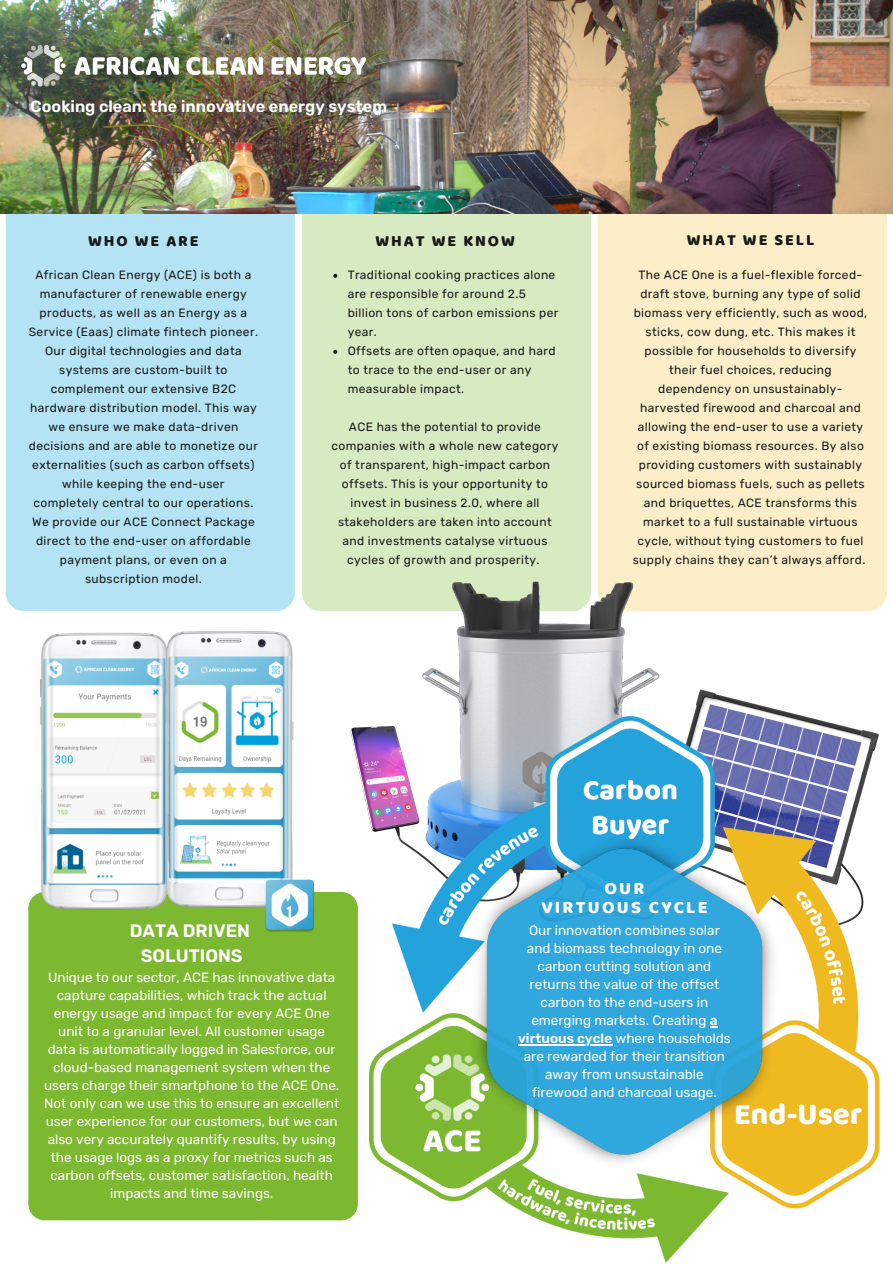
<style>
.page{position:relative;width:893px;height:1264px;background:#fff}
.page>*{position:absolute;margin:0;border:0;box-sizing:border-box;transform-origin:0 0}
.t1{font:600 18px/24.6px "Rubik";color:#fff;text-align:center}
.t2{font:18px/19px "Baloo Chettan";letter-spacing:.12em;color:#fff;text-align:center}
.t3{font:600 16.2px "Rubik";color:#fff}
.t4{font:15.9px "Baloo Chettan";letter-spacing:.12em;color:#191919}
.t5{font:13.5px/18px "Rubik";color:#fff;text-align:center}
.t6{font:12px/19px "Rubik";letter-spacing:.03em;color:#191919;text-align:center}
.s1{font-weight:600}
</style>
<div class="page">
<div style="left:6px;top:183px;width:289px;height:428px;background:#b4e3f4;border-radius:19px"></div>
<div style="left:302px;top:183px;width:289px;height:428px;background:#d8eac2;border-radius:19px"></div>
<div style="left:597px;top:183px;width:289px;height:428px;background:#fbeec9;border-radius:19px"></div>
<img style="left:0;top:0;width:892px;height:214px">
<img style="left:19px;top:45px;width:353px;height:42px">
<svg style="left:333px;top:274px;width:4px;height:4px"></svg>
<svg style="left:333px;top:350px;width:4px;height:4px"></svg>
<img style="left:332px;top:577px;width:554px;height:327px">
<img style="left:369px;top:716px;width:510px;height:546px">
<img style="left:468px;top:829px;width:313px;height:344px">
<div style="left:28px;top:892px;width:330px;height:328px;background:#7cb830;border-radius:16px"></div>
<img style="left:41px;top:631px;width:301px;height:301px">
<hr style="left:518px;top:1044px;width:94px;height:1px;background:#fff">
<h2 class="t3" style="left:31px;top:97px;width:358px">Cooking clean: the innovative energy system</h2>
<h3 class="t4" style="left:88px;top:229px;width:112px">WHO WE ARE</h3>
<h3 class="t4" style="left:375px;top:229px;width:141px">WHAT WE KNOW</h3>
<h3 class="t4" style="left:686px;top:228px;width:129px">WHAT WE SELL</h3>
<p class="t6" style="left:29px;top:265px;width:231px">African Clean Energy (ACE) is both a manufacturer of renewable energy products, as well as an Energy as a Service (Eaas) climate fintech pioneer.<br>Our digital technologies and data systems are custom-built to complement our extensive B2C hardware distribution model. This way we ensure we make data-driven decisions and are able to monetize our externalities (such as carbon offsets) while keeping the end-user completely central to our operations.<br>We provide our ACE Connect Package direct to the end-user on affordable payment plans, or even on a subscription model.</p>
<p class="t6" style="left:347px;top:265px;width:212px;text-align:left">Traditional cooking practices alone are responsible for around 2.5 billion tons of carbon emissions per year.<br>Offsets are often opaque, and hard to trace to the end-user or any measurable impact.</p>
<p class="t6" style="left:331px;top:417px;width:228px">ACE has the potential to provide companies with a whole new category of transparent, high-impact carbon offsets. This is your opportunity to invest in business 2.0, where all stakeholders are taken into account and investments catalyse virtuous cycles of growth and prosperity.</p>
<p class="t6" style="left:632px;top:265px;width:236px">The ACE One is a fuel-flexible forced&shy;draft stove, burning any type of solid biomass very efficiently, such as wood, sticks, cow dung, etc. This makes it possible for households to diversify their fuel choices, reducing dependency on unsustainably&shy;harvested firewood and charcoal and allowing the end-user to use a variety of existing biomass resources. By also providing customers with sustainably sourced biomass fuels, such as pellets and briquettes, ACE transforms this market to a full sustainable virtuous cycle, without tying customers to fuel supply chains they can’t always afford.</p>
<h1 class="t1" style="left:130px;top:918px;width:122px">DATA DRIVEN<br>SOLUTIONS</h1>
<p class="t5" style="left:44px;top:968px;width:297px">Unique to our sector, ACE has innovative data capture capabilities, which track the actual energy usage and impact for every ACE One unit to a granular level. All customer usage data is automatically logged in Salesforce, our cloud-based management system when the users charge their smartphone to the ACE One.<br>Not only can we use this to ensure an excellent user experience for our customers, but we can also very accurately quantify results, by using the usage logs as a proxy for metrics such as carbon offsets, customer satisfaction, health impacts and time savings.</p>
<h1 class="t2" style="left:541px;top:878px;width:168px">OUR<br>VIRTUOUS CYCLE</h1>
<p class="t5" style="left:518px;top:921px;width:214px">Our innovation combines solar and biomass technology in one carbon cutting solution and returns the value of the offset carbon to the end-users in emerging markets. Creating <span class="s1">a virtuous cycle</span> where households are rewarded for their transition away from unsustainable firewood and charcoal usage.</p>
</div>
